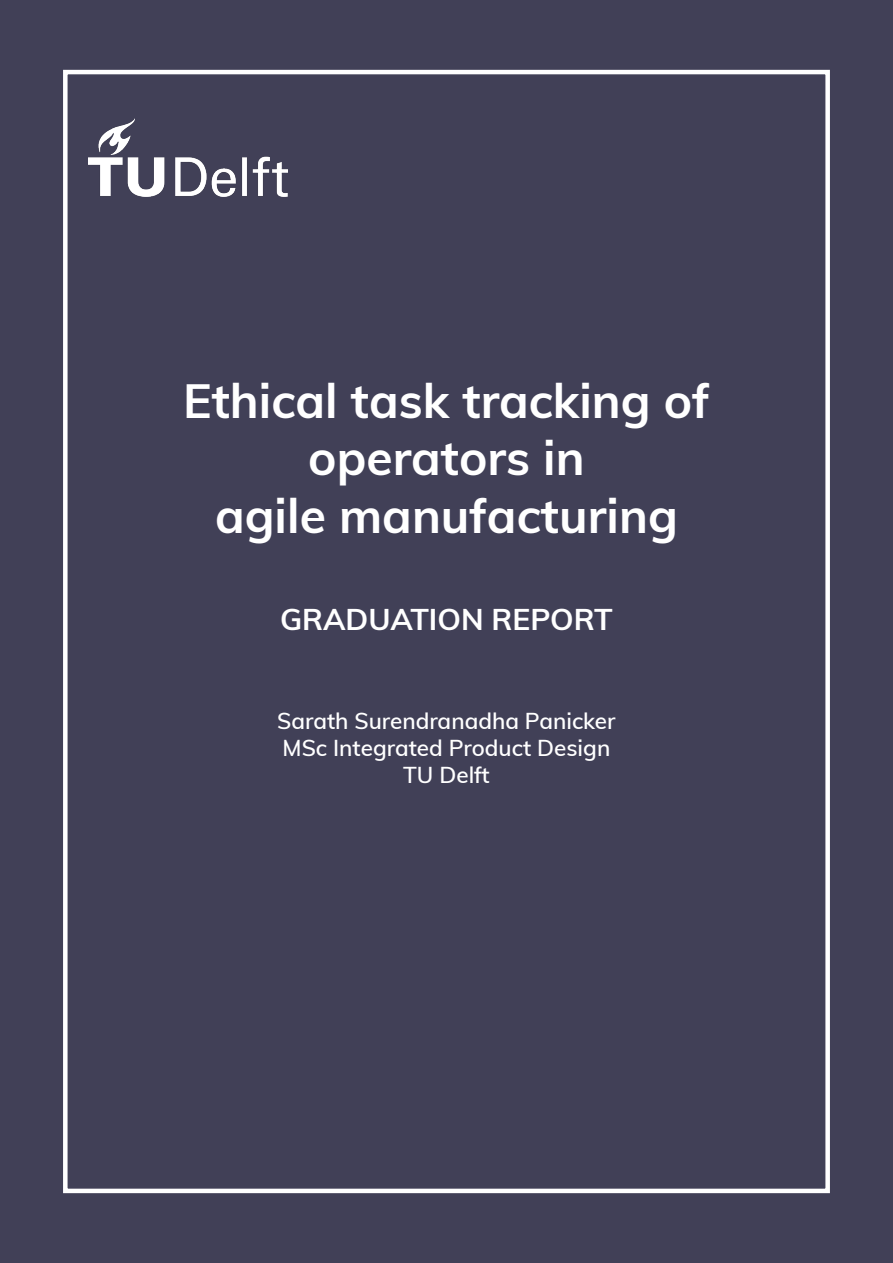
<style>
.page{position:relative;width:893px;height:1263px;background:#414057}
.page>*{position:absolute;margin:0;border:0;box-sizing:border-box;transform-origin:0 0}
.Title_page{font:700 48px/57.6px "Muli";color:#fff;text-align:center}
.Heading_Meta{font:700 30px "Muli";color:#fff}
.Name_page{font:600 22.5px "Muli";color:#fff}
</style>
<div class="page">
<img style="left:88px;top:118px;width:200px;height:79px">
<div style="left:63px;top:70px;width:767px;height:1123px;border:4px solid #fff"></div>
<p class="Title_page" style="left:183px;top:369px;width:528px">Ethical task tracking of operators in</p>
<p class="Title_page" style="left:215px;top:485px;width:464px">agile manufacturing</p>
<p class="Heading_Meta" style="left:280px;top:597px;width:334px">GRADUATION REPORT</p>
<p class="Name_page" style="left:277px;top:705px;width:340px">Sarath Surendranadha Panicker</p>
<p class="Name_page" style="left:283px;top:732px;width:329px">MSc Integrated Product Design</p>
<p class="Name_page" style="left:403px;top:759px;width:88px">TU Delft</p>
</div>
